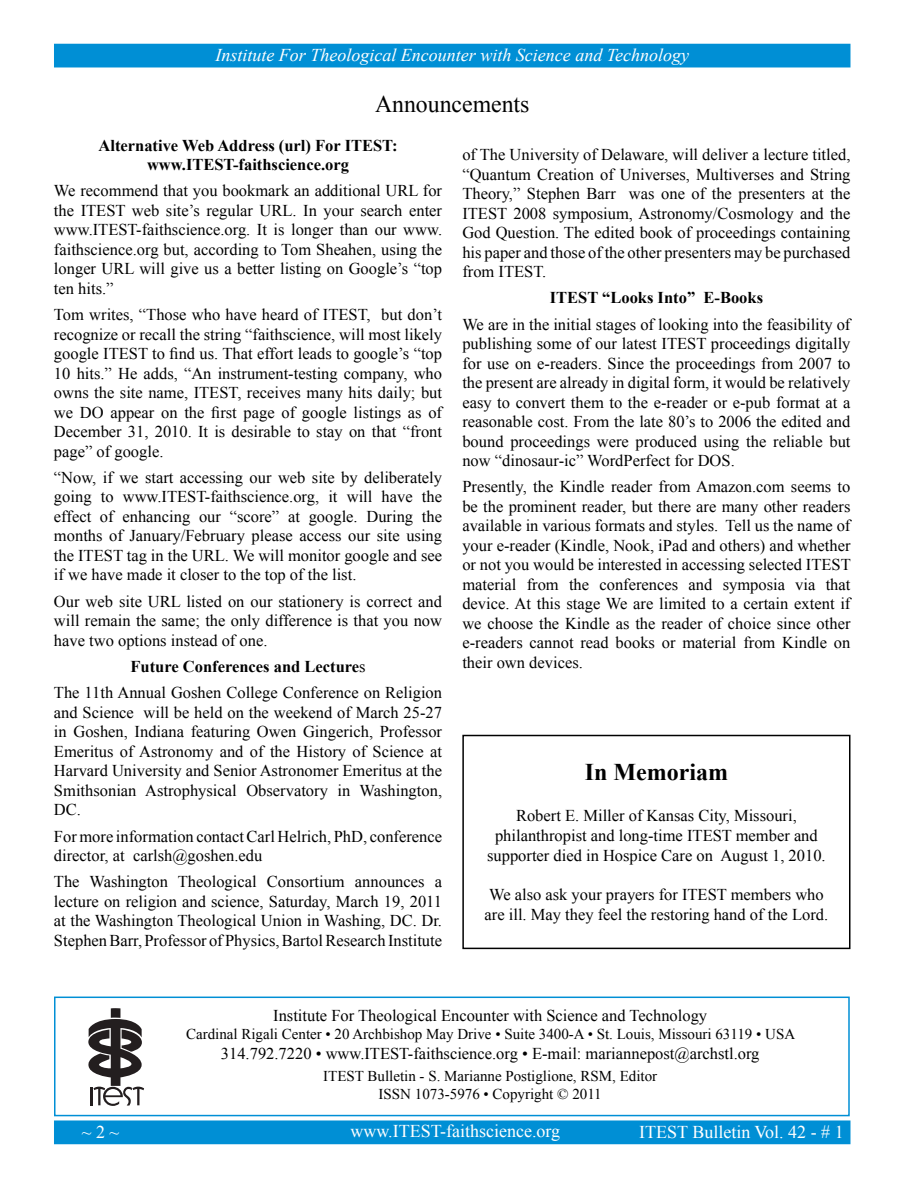
<style>
.page{position:relative;width:918px;height:1188px;background:#fff}
.page>*{position:absolute;margin:0;border:0;box-sizing:border-box;transform-origin:0 0}
.t1{font:24px "Times New Roman";color:#000}
.t2{font:700 24px "Times New Roman";color:#000}
.t3{font:italic 18px "Times New Roman";color:#fff}
.t4{font:18px "Times New Roman";color:#fff}
.t5{font:16.5px/19.5px "Times New Roman";color:#000;text-align:justify}
.t6{font:700 16.5px/19.5px "Times New Roman";color:#000;text-align:center}
.t7{font:15px/18px "Times New Roman";color:#000;text-align:center}
.s1{font-weight:700}
</style>
<div class="page">
<div style="left:54px;top:1120px;width:796px;height:24px;background:#008fd5;border:2px solid #008fd5"></div>
<div style="left:54px;top:44px;width:796px;height:23px;background:#008fd5"></div>
<div style="left:54px;top:997px;width:796px;height:119px;border:2px solid #008fd5"></div>
<svg style="left:88px;top:1008px;width:56px;height:98px"></svg>
<div style="left:462px;top:735px;width:388px;height:214px;border:2px solid #000"></div>
<p class="t3" style="left:215px;top:43px;width:475px">Institute For Theological Encounter with Science and Technology</p>
<h1 class="t1" style="left:375px;top:88px;width:156px">Announcements</h1>
<p class="t6" style="left:99px;top:135px;width:300px">Alternative Web Address (url) For ITEST: www.ITEST-faithscience.org</p>
<p class="t5" style="left:54px;top:181px;width:390px">We recommend that you bookmark an additional URL for the ITEST web site’s regular URL. In your search enter www.ITEST-faithscience.org. It is longer than our www. faithscience.org but, according to Tom Sheahen, using the longer URL will give us a better listing on Google’s “top ten hits.”</p>
<p class="t5" style="left:54px;top:305px;width:390px">Tom writes, “Those who have heard of ITEST, but don’t recognize or recall the string “faithscience, will most likely google ITEST to find us. That effort leads to google’s “top 10 hits.” He adds, “An instrument-testing company, who owns the site name, ITEST, receives many hits daily; but we DO appear on the first page of google listings as of December 31, 2010. It is desirable to stay on that “front page” of google.</p>
<p class="t5" style="left:54px;top:467px;width:390px">“Now, if we start accessing our web site by deliberately going to www.ITEST-faithscience.org, it will have the effect of enhancing our “score” at google. During the months of January/February please access our site using the ITEST tag in the URL. We will monitor google and see if we have made it closer to the top of the list.</p>
<p class="t5" style="left:54px;top:591px;width:390px">Our web site URL listed on our stationery is correct and will remain the same; the only difference is that you now have two options instead of one.</p>
<p class="t5" style="left:54px;top:653px;width:390px;line-height:26.2px;text-align:center"><span class="s1">Future Conferences and Lecture</span>s<br>The 11th Annual Goshen College Conference on Religion</p>
<p class="t5" style="left:54px;top:702px;width:390px">and Science will be held on the weekend of March 25-27 in Goshen, Indiana featuring Owen Gingerich, Professor Emeritus of Astronomy and of the History of Science at Harvard University and Senior Astronomer Emeritus at the Smithsonian Astrophysical Observatory in Washington, DC.</p>
<p class="t5" style="left:54px;top:826px;width:390px">For more information contact Carl Helrich, PhD, conference director, at carlsh@goshen.edu</p>
<p class="t5" style="left:54px;top:872px;width:390px">The Washington Theological Consortium announces a lecture on religion and science, Saturday, March 19, 2011 at the Washington Theological Union in Washing, DC. Dr.<br>Stephen Barr, Professor of Physics, Bartol Research Institute</p>
<p class="t5" style="left:462px;top:145px;width:390px">of The University of Delaware, will deliver a lecture titled, “Quantum Creation of Universes, Multiverses and String Theory,” Stephen Barr was one of the presenters at the ITEST 2008 symposium, Astronomy/Cosmology and the God Question. The edited book of proceedings containing his paper and those of the other presenters may be purchased from ITEST.</p>
<p class="t6" style="left:550px;top:288px;width:215px">ITEST “Looks Into” E-Books</p>
<p class="t5" style="left:462px;top:314px;width:390px">We are in the initial stages of looking into the feasibility of publishing some of our latest ITEST proceedings digitally for use on e-readers. Since the proceedings from 2007 to the present are already in digital form, it would be relatively easy to convert them to the e-reader or e-pub format at a reasonable cost. From the late 80’s to 2006 the edited and bound proceedings were produced using the reliable but now “dinosaur-ic” WordPerfect for DOS.</p>
<p class="t5" style="left:462px;top:477px;width:390px">Presently, the Kindle reader from Amazon.com seems to be the prominent reader, but there are many other readers available in various formats and styles. Tell us the name of your e-reader (Kindle, Nook, iPad and others) and whether or not you would be interested in accessing selected ITEST material from the conferences and symposia via that device. At this stage We are limited to a certain extent if we choose the Kindle as the reader of choice since other e-readers cannot read books or material from Kindle on their own devices.</p>
<h1 class="t2" style="left:585px;top:755px;width:145px">In Memoriam</h1>
<p class="t5" style="left:487px;top:806px;width:340px;text-align:center">Robert E. Miller of Kansas City, Missouri, philanthropist and long-time ITEST member and supporter died in Hospice Care on August 1, 2010.</p>
<p class="t5" style="left:485px;top:885px;width:345px">We also ask your prayers for ITEST members who are ill. May they feel the restoring hand of the Lord.</p>
<p class="t4" style="left:82px;top:1120px;width:39px">~ 2 ~</p>
<p class="t5" style="left:273px;top:1005px;width:435px">Institute For Theological Encounter with Science and Technology</p>
<p class="t7" style="left:186px;top:1025px;width:611px">Cardinal Rigali Center • 20 Archbishop May Drive • Suite 3400-A • St. Louis, Missouri 63119 • USA</p>
<p class="t5" style="left:221px;top:1043px;width:540px">314.792.7220 • www.ITEST-faithscience.org • E-mail: mariannepost@archstl.org</p>
<p class="t7" style="left:323px;top:1067px;width:335px">ITEST Bulletin - S. Marianne Postiglione, RSM, Editor<br>ISSN 1073-5976 • Copyright © 2011</p>
<p class="t4" style="left:350px;top:1119px;width:211px">www.ITEST-faithscience.org</p>
<p class="t4" style="left:639px;top:1120px;width:206px">ITEST Bulletin Vol. 42 - # 1</p>
</div>
